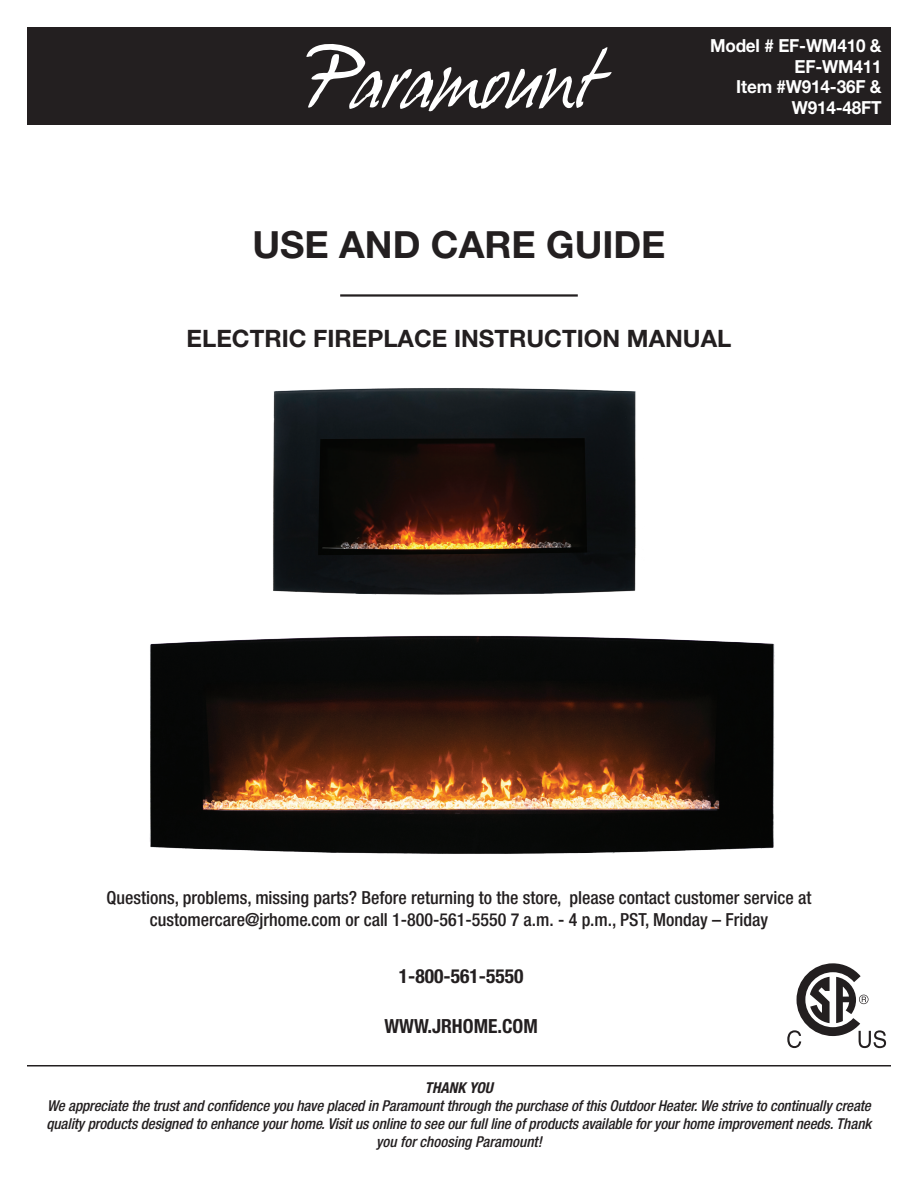
<style>
.page{position:relative;width:918px;height:1188px;background:#fff}
.page>*{position:absolute;margin:0;border:0;box-sizing:border-box;transform-origin:0 0}
.HB_-_Title{font:700 37.5px "Helvetica Neue LT Std";color:#231f20}
.THD_-_Cover__Product{font:700 24px "Helvetica Neue LT Std";color:#231f20}
.HB_-_Cover_Questions{font:700 condensed 19.5px "Helvetica Neue LT Std";color:#231f20}
.THD_-_Cover__Product-2{font:500 condensed 18px/21.6px "Helvetica Neue LT Std";color:#231f20;text-align:center}
.THD_-_Cover__Item_Mo{font:700 18px/21px "Helvetica Neue LT Std";letter-spacing:-.01em;color:#fff;text-align:right;scale:.95 1}
.t1{font:italic 500 condensed 15px/18px "Helvetica Neue LT Std";letter-spacing:-.01em;color:#231f20;text-align:center}
.t2{font:italic 700 condensed 15px "Helvetica Neue";color:#231f20}
</style>
<div class="page">
<div style="left:27px;top:27px;width:864px;height:97px;background:#231f20"></div>
<hr style="left:27px;top:1065px;width:864px;height:1px;background:#231f20">
<hr style="left:340px;top:294px;width:238px;height:3px;background:#231f20">
<svg style="left:306px;top:44px;width:306px;height:68px"></svg>
<img style="left:273px;top:388px;width:363px;height:207px">
<svg style="left:787px;top:963px;width:99px;height:85px"></svg>
<img style="left:149px;top:635px;width:626px;height:219px">
<p class="HB_-_Title" style="left:252px;top:221px;width:415px">USE AND CARE GUIDE</p>
<p class="THD_-_Cover__Item_Mo" style="left:710px;top:34px;width:182px">Model # EF-WM410 &amp;<br>EF-WM411</p>
<p class="THD_-_Cover__Item_Mo" style="left:736px;top:76px;width:154px">Item #W914-36F &amp;</p>
<p class="THD_-_Cover__Item_Mo" style="left:792px;top:97px;width:96px">W914-48FT</p>
<p class="THD_-_Cover__Product" style="left:187px;top:324px;width:546px">ELECTRIC FIREPLACE INSTRUCTION MANUAL</p>
<p class="THD_-_Cover__Product-2" style="left:106px;top:887px;width:707px">Questions, problems, missing parts? Before returning to the store, please contact customer service at customercare@jrhome.com or call 1-800-561-5550 7 a.m. - 4 p.m., PST, Monday – Friday</p>
<p class="HB_-_Cover_Questions" style="left:399px;top:964px;width:126px">1-800-561-5550</p>
<p class="HB_-_Cover_Questions" style="left:384px;top:1015px;width:155px">WWW.JRHOME.COM</p>
<p class="t2" style="left:425px;top:1078px;width:73px">THANK YOU</p>
<p class="t1" style="left:46px;top:1096px;width:827px">We appreciate the trust and confidence you have placed in Paramount through the purchase of this Outdoor Heater. We strive to continually create quality products designed to enhance your home. Visit us online to see our full line of products available for your home improvement needs. Thank you for choosing Paramount!</p>
</div>
